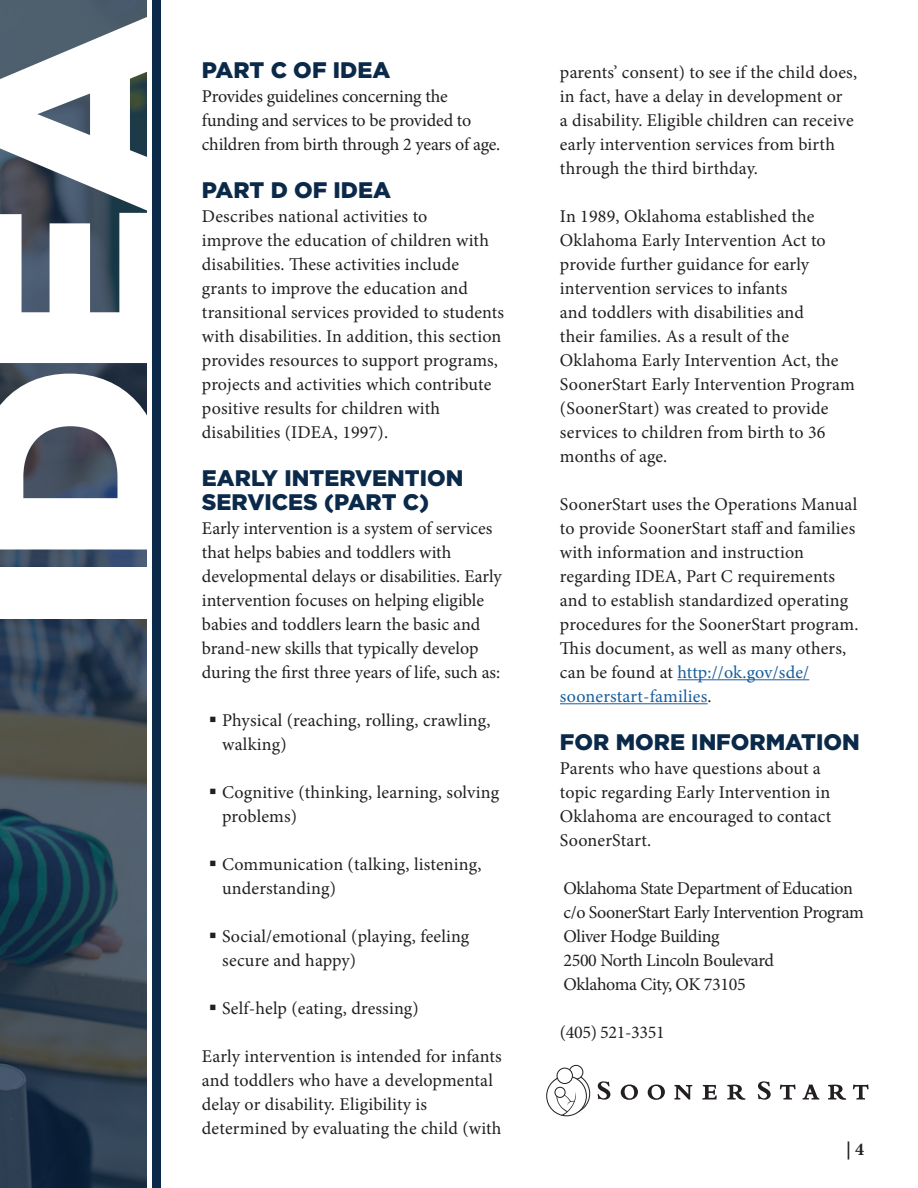
<style>
.page{position:relative;width:918px;height:1188px;background:#fff}
.page>*{position:absolute;margin:0;border:0;box-sizing:border-box;transform-origin:0 0}
.SideBar_Text{font:900 264.45px "Gotham";color:#fff}
.Headers_Red{font:900 22.5px/24px "Gotham";color:#0b2a4a}
.Body{font:18px/24px "Minion Pro";letter-spacing:.005em;color:#231f20}
.Body-2{font:18px "Minion Pro";letter-spacing:-.02em;color:#231f20}
.Body-3{font:18px "Minion Pro";letter-spacing:-.025em;color:#231f20}
.t1{font:700 18px "Minion Pro";color:#231f20}
.s1{color:#175d9e}
</style>
<div class="page">
<svg style="left:0;top:0;width:147px;height:1188px;background:#384859"></svg>
<div style="left:152px;top:0;width:9px;height:1188px;background:#0b2a4a"></div>
<hr style="left:677px;top:679px;width:132px;height:1px;background:#175d9e">
<hr style="left:560px;top:703px;width:148px;height:1px;background:#175d9e">
<svg style="left:598px;top:1081px;width:12px;height:19px"></svg>
<svg style="left:621px;top:1085px;width:17px;height:15px"></svg>
<svg style="left:648px;top:1085px;width:17px;height:15px"></svg>
<svg style="left:674px;top:1085px;width:18px;height:15px"></svg>
<svg style="left:702px;top:1085px;width:15px;height:15px"></svg>
<svg style="left:727px;top:1085px;width:18px;height:15px"></svg>
<svg style="left:758px;top:1081px;width:13px;height:19px"></svg>
<svg style="left:780px;top:1085px;width:16px;height:15px"></svg>
<svg style="left:803px;top:1085px;width:16px;height:15px"></svg>
<svg style="left:828px;top:1085px;width:18px;height:15px"></svg>
<svg style="left:853px;top:1085px;width:16px;height:15px"></svg>
<svg style="left:550px;top:1074px;width:40px;height:39px"></svg>
<div style="left:549px;top:1073px;width:41px;height:41px;border:1px solid #231f20;border-radius:50%"></div>
<div style="left:569px;top:1065px;width:14px;height:14px;background:#fff;border-radius:50%"></div>
<div style="left:569px;top:1065px;width:14px;height:15px;border:1px solid #231f20;border-radius:50%"></div>
<div style="left:547px;top:1076px;width:39px;height:40px;background:#fff;border-radius:50%"></div>
<div style="left:546px;top:1076px;width:41px;height:40px;border:1px solid #231f20;border-radius:50%"></div>
<div style="left:557px;top:1068px;width:15px;height:16px;background:#fff;border-radius:50%"></div>
<div style="left:557px;top:1068px;width:16px;height:16px;border:1px solid #231f20;border-radius:50%"></div>
<div style="left:554px;top:1087px;width:12px;height:11px;border:1px solid #231f20;border-radius:50%"></div>
<svg style="left:556px;top:1092px;width:21px;height:23px"></svg>
<p class="SideBar_Text" style="left:-83px;top:637px;width:629px;rotate:-90deg">IDEA</p>
<h1 class="Headers_Red" style="left:202px;top:57px;width:190px">PART C OF IDEA</h1>
<p class="Body" style="left:202px;top:84px;width:300px">Provides guidelines concerning the funding and services to be provided to children from birth through 2 years of age.</p>
<h1 class="Headers_Red" style="left:202px;top:177px;width:191px">PART D OF IDEA</h1>
<p class="Body" style="left:202px;top:204px;width:304px">Describes national activities to<br>improve the education of children with disabilities. These activities include grants to improve the education and transitional services provided to students with disabilities. In addition, this section provides resources to support programs, projects and activities which contribute positive results for children with disabilities (IDEA, 1997).</p>
<h1 class="Headers_Red" style="left:202px;top:465px;width:263px">EARLY INTERVENTION<br>SERVICES (PART C)</h1>
<p class="Body" style="left:202px;top:516px;width:301px">Early intervention is a system of services that helps babies and toddlers with developmental delays or disabilities. Early intervention focuses on helping eligible babies and toddlers learn the basic and brand-new skills that typically develop during the first three years of life, such as:</p>
<p class="Body" style="left:222px;top:708px;width:270px">Physical (reaching, rolling, crawling, walking)</p>
<p class="Body" style="left:222px;top:780px;width:279px">Cognitive (thinking, learning, solving problems)</p>
<p class="Body" style="left:222px;top:852px;width:261px">Communication (talking, listening, understanding)</p>
<p class="Body" style="left:222px;top:924px;width:249px">Social/emotional (playing, feeling secure and happy)</p>
<p class="Body" style="left:222px;top:996px;width:198px">Self-help (eating, dressing)</p>
<p class="Body" style="left:202px;top:1044px;width:301px">Early intervention is intended for infants and toddlers who have a developmental delay or disability. Eligibility is determined by evaluating the child (with</p>
<p class="Body" style="left:560px;top:60px;width:299px">parents’ consent) to see if the child does, in fact, have a delay in development or<br>a disability. Eligible children can receive early intervention services from birth through the third birthday.</p>
<p class="Body" style="left:560px;top:204px;width:296px">In 1989, Oklahoma established the Oklahoma Early Intervention Act to provide further guidance for early intervention services to infants<br>and toddlers with disabilities and<br>their families. As a result of the Oklahoma Early Intervention Act, the SoonerStart Early Intervention Program (SoonerStart) was created to provide services to children from birth to 36 months of age.</p>
<p class="Body" style="left:560px;top:492px;width:300px">SoonerStart uses the Operations Manual to provide SoonerStart staff and families with information and instruction regarding IDEA, Part C requirements and to establish standardized operating procedures for the SoonerStart program.<br>This document, as well as many others, can be found at <span class="s1">http://ok.gov/sde/ soonerstart-families</span>.</p>
<h1 class="Headers_Red" style="left:560px;top:729px;width:301px">FOR MORE INFORMATION</h1>
<p class="Body" style="left:560px;top:756px;width:273px">Parents who have questions about a topic regarding Early Intervention in<br>Oklahoma are encouraged to contact<br>SoonerStart.</p>
<p class="Body-2" style="left:563px;top:876px;width:291px">Oklahoma State Department of Education</p>
<p class="Body-3" style="left:563px;top:900px;width:302px">c/o SoonerStart Early Intervention Program</p>
<p class="Body-2" style="left:563px;top:924px;width:158px">Oliver Hodge Building</p>
<p class="Body-2" style="left:563px;top:948px;width:212px">2500 North Lincoln Boulevard</p>
<p class="Body-2" style="left:563px;top:972px;width:184px">Oklahoma City, OK 73105</p>
<p class="Body-2" style="left:560px;top:1020px;width:106px">(405) 521-3351</p>
<p class="t1" style="left:846px;top:1136px;width:19px">| 4</p>
</div>
